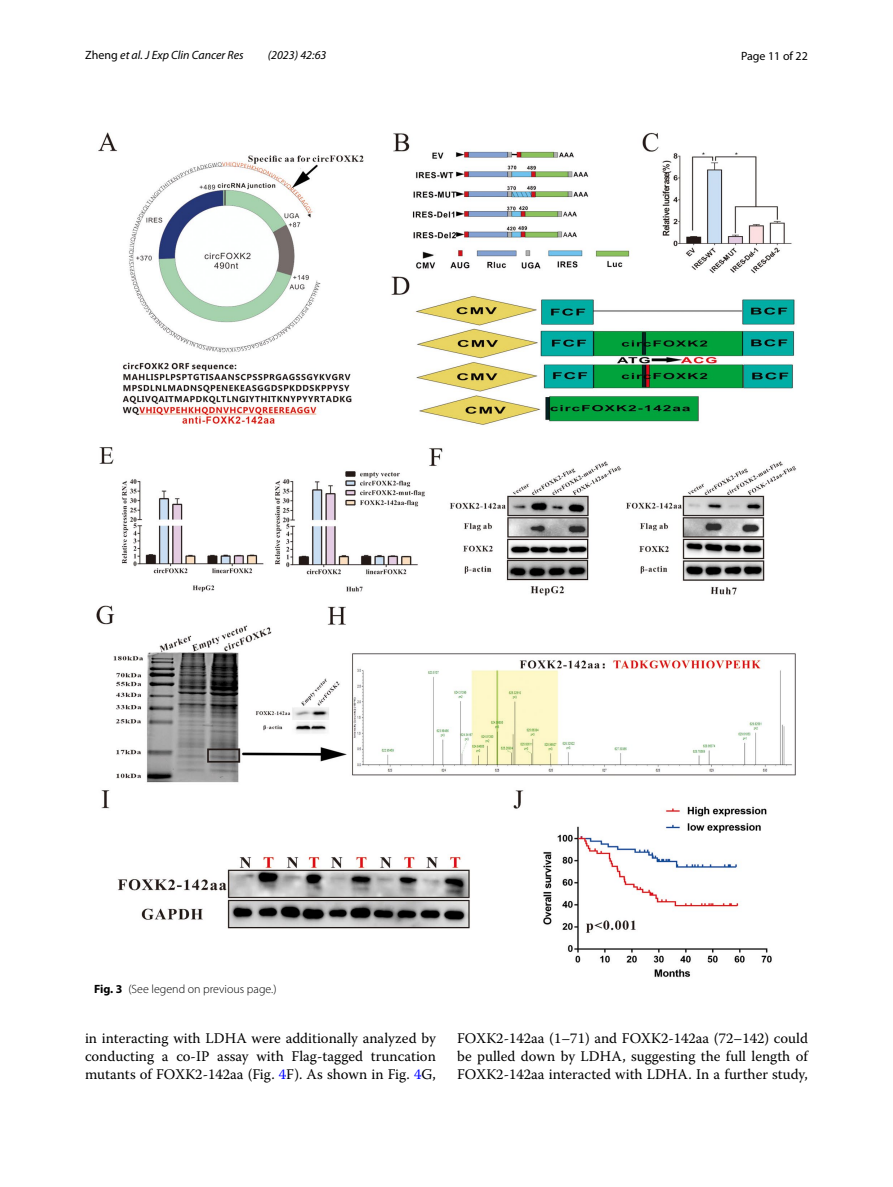
<style>
.page{position:relative;width:893px;height:1187px;background:#fff}
.page>*{position:absolute;margin:0;border:0;box-sizing:border-box;transform-origin:0 0}
.t1{font:14.7px/18px "Warnock Pro";color:#000;text-align:justify}
.t2{font:italic 12px "Myriad Pro";color:#000}
.t3{font:300 12px "Myriad Pro";color:#000}
.t4{font:12px "Myriad Pro";color:#000}
.s1{font-style:normal}
.s2{font-weight:700}
.s3{color:#00f}
</style>
<div class="page">
<img style="left:96px;top:133px;width:700px;height:844px">
<p class="t2" style="left:85px;top:48px;width:160px"><span class="s1">Zheng</span> et al. J Exp Clin Cancer Res</p>
<p class="t2" style="left:268px;top:48px;width:60px">(2023) 42:63</p>
<p class="t4" style="left:741px;top:48px;width:68px">Page 11 of 22</p>
<p class="t3" style="left:94px;top:982px;width:184px"><span class="s2">Fig. 3</span> (See legend on previous page.)</p>
<p class="t1" style="left:85px;top:1028px;width:352px">in interacting with LDHA were additionally analyzed by conducting a co-IP assay with Flag-tagged truncation mutants of FOXK2-142aa (Fig. <span class="s3">4</span>F). As shown in Fig. <span class="s3">4</span>G,</p>
<p class="t1" style="left:457px;top:1028px;width:352px">FOXK2-142aa (1–71) and FOXK2-142aa (72–142) could be pulled down by LDHA, suggesting the full length of FOXK2-142aa interacted with LDHA. In a further study,</p>
</div>
